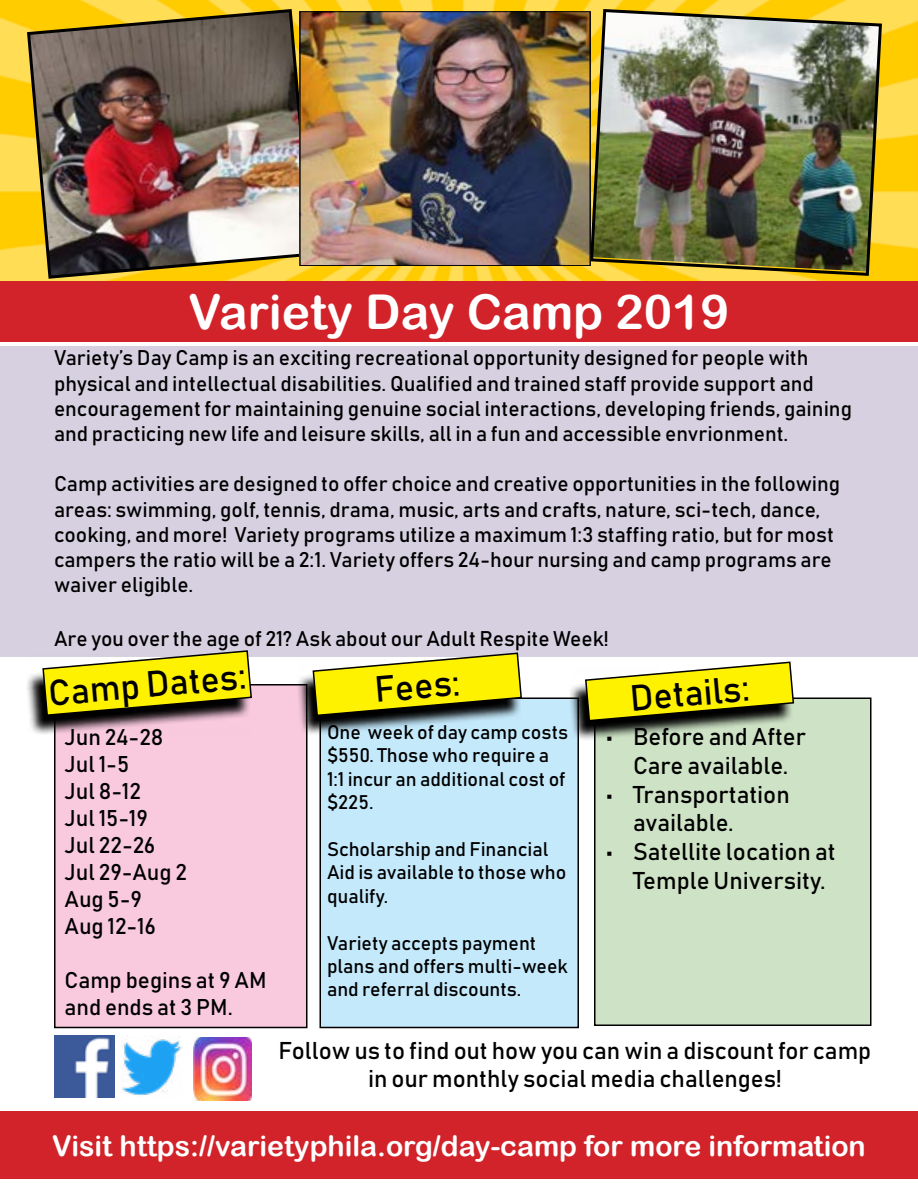
<style>
.page{position:relative;width:918px;height:1188px;background:#fff}
.page>*{position:absolute;margin:0;border:0;box-sizing:border-box;transform-origin:0 0}
.t1{font:48px "Arial Rounded MT Bold";color:#fff}
.t2{font:36px "Bahnschrift";color:#000}
.t3{font:28.5px "Arial Rounded MT Bold";color:#fff}
.t4{font:24px/28.8px "Bahnschrift";color:#000;text-align:center}
.t5{font:22.5px/27px "Bahnschrift";color:#000}
.t6{font:21px/25.2px "Bahnschrift";color:#000}
.t7{font:19.5px/23.4px "Bahnschrift";color:#000}
</style>
<div class="page">
<div style="left:0;top:346px;width:918px;height:311px;background:#d6d0e1"></div>
<img style="left:0;top:0;width:918px;height:281px">
<img style="left:25px;top:7px;width:290px;height:273px">
<img style="left:588px;top:7px;width:296px;height:270px">
<img style="left:301px;top:13px;width:288px;height:251px">
<div style="left:299px;top:11px;width:292px;height:255px;border:1px solid #000"></div>
<div style="left:55px;top:685px;width:252px;height:343px;background:#f9c9de"></div>
<div style="left:54px;top:684px;width:254px;height:344px;border:2px solid #000"></div>
<div style="left:320px;top:698px;width:258px;height:330px;background:#c4e9fb"></div>
<div style="left:320px;top:698px;width:259px;height:330px;border:2px solid #000"></div>
<div style="left:595px;top:698px;width:276px;height:327px;background:#cee3c6"></div>
<div style="left:594px;top:698px;width:278px;height:328px;border:2px solid #000"></div>
<div style="left:0;top:281px;width:918px;height:61px;background:#d2232a"></div>
<div style="left:0;top:1112px;width:918px;height:67px;background:#d2232a"></div>
<svg style="left:27px;top:673px;width:209px;height:62px"></svg>
<svg style="left:42px;top:650px;width:211px;height:67px"></svg>
<svg style="left:296px;top:675px;width:209px;height:61px"></svg>
<svg style="left:312px;top:652px;width:211px;height:65px"></svg>
<svg style="left:569px;top:684px;width:210px;height:57px"></svg>
<svg style="left:584px;top:661px;width:211px;height:61px"></svg>
<img style="left:54px;top:1035px;width:61px;height:63px">
<img style="left:122px;top:1035px;width:60px;height:61px">
<img style="left:194px;top:1037px;width:58px;height:63px">
<h1 class="t1" style="left:189px;top:284px;width:542px">Variety Day Camp 2019</h1>
<p class="t6" style="left:54px;top:345px;width:799px">Variety’s Day Camp is an exciting recreational opportunity designed for people with physical and intellectual disabilities. Qualified and trained staff provide support and encouragement for maintaining genuine social interactions, developing friends, gaining and practicing new life and leisure skills, all in a fun and accessible envrionment.</p>
<p class="t6" style="left:54px;top:471px;width:788px">Camp activities are designed to offer choice and creative opportunities in the following areas: swimming, golf, tennis, drama, music, arts and crafts, nature, sci-tech, dance, cooking, and more! Variety programs utilize a maximum 1:3 staffing ratio, but for most campers the ratio will be a 2:1. Variety offers 24-hour nursing and camp programs are waiver eligible.</p>
<p class="t6" style="left:54px;top:626px;width:556px">Are you over the age of 21? Ask about our Adult Respite Week!</p>
<h2 class="t2" style="left:46px;top:671px;width:200px;rotate:-5deg">Camp Dates:</h2>
<h2 class="t2" style="left:373px;top:667px;width:87px;rotate:-5deg">Fees:</h2>
<h2 class="t2" style="left:628px;top:676px;width:121px;rotate:-5deg">Details:</h2>
<p class="t5" style="left:64px;top:724px;width:124px">Jun 24-28<br>Jul 1-5<br>Jul 8-12<br>Jul 15-19<br>Jul 22-26<br>Jul 29-Aug 2<br>Aug 5-9<br>Aug 12-16</p>
<p class="t5" style="left:64px;top:967px;width:204px">Camp begins at 9 AM and ends at 3 PM.</p>
<p class="t7" style="left:327px;top:720px;width:243px">One week of day camp costs $550. Those who require a<br>1:1 incur an additional cost of $225.</p>
<p class="t7" style="left:327px;top:837px;width:241px">Scholarship and Financial<br>Aid is available to those who qualify.</p>
<p class="t7" style="left:327px;top:931px;width:242px">Variety accepts payment plans and offers multi-week and referral discounts.</p>
<p class="t4" style="left:606px;top:722px;width:201px">• Before and After<br>Care available.</p>
<p class="t4" style="left:633px;top:779px;width:158px;text-align:left;text-indent:-27px">• Transportation available.</p>
<p class="t4" style="left:633px;top:837px;width:204px;text-align:left;text-indent:-27px">• Satellite location at<br>Temple University.</p>
<p class="t4" style="left:278px;top:1035px;width:594px">Follow us to find out how you can win a discount for camp in our monthly social media challenges!</p>
<h3 class="t3" style="left:52px;top:1129px;width:815px">Visit https://varietyphila.org/day-camp for more information</h3>
</div>
